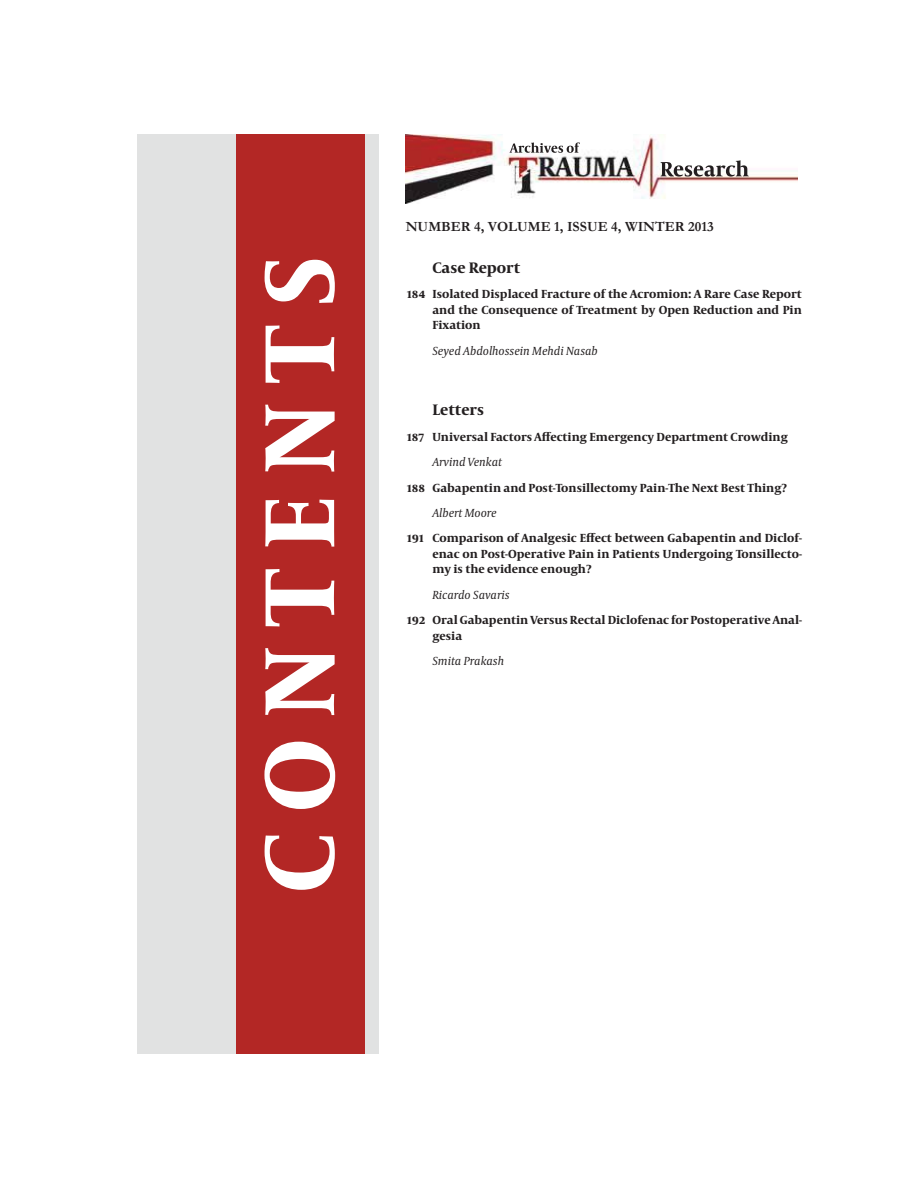
<style>
.page{position:relative;width:918px;height:1188px;background:#fff}
.page>*{position:absolute;margin:0;border:0;box-sizing:border-box;transform-origin:0 0}
.t1{font:700 101.55px "Capitolium News";letter-spacing:.2em;color:#fff}
.t2{font:700 15.45px "Capitolium News";color:#231f20}
.t3{font:700 14.1px "Garamond";color:#231f20}
.t4{font:700 12px/15.5px "Capitolium News";color:#231f20;text-align:justify}
.t5{font:italic 12px "Capitolium News";color:#231f20}
</style>
<div class="page">
<div style="left:137px;top:134px;width:242px;height:920px;background:#e1e2e2"></div>
<div style="left:236px;top:134px;width:128px;height:920px;background:#b32725"></div>
<img style="left:406px;top:134px;width:392px;height:69px">
<img style="left:661px;top:160px;width:88px;height:17px">
<img style="left:510px;top:142px;width:64px;height:11px">
<p class="t3" style="left:406px;top:218px;width:309px">NUMBER 4, VOLUME 1, ISSUE 4, WINTER 2013</p>
<h1 class="t1" style="left:255px;top:893px;width:639px;rotate:-90deg">CONTENTS</h1>
<p class="t2" style="left:432px;top:261px;width:89px">Case Report</p>
<p class="t4" style="left:432px;top:287px;width:371px;text-indent:-25px">184 Isolated Displaced Fracture of the Acromion: A Rare Case Report and the Consequence of Treatment by Open Reduction and Pin Fixation</p>
<p class="t5" style="left:432px;top:345px;width:167px">Seyed Abdolhossein Mehdi Nasab</p>
<p class="t2" style="left:432px;top:403px;width:53px">Letters</p>
<p class="t4" style="left:407px;top:430px;width:382px">187 Universal Factors Affecting Emergency Department Crowding</p>
<p class="t5" style="left:432px;top:457px;width:71px">Arvind Venkat</p>
<p class="t4" style="left:407px;top:481px;width:382px">188 Gabapentin and Post-Tonsillectomy Pain-The Next Best Thing?</p>
<p class="t5" style="left:432px;top:508px;width:66px">Albert Moore</p>
<p class="t4" style="left:432px;top:531px;width:371px;text-indent:-25px">191 Comparison of Analgesic Effect between Gabapentin and Diclof&shy;enac on Post-Operative Pain in Patients Undergoing Tonsillecto&shy;my is the evidence enough?</p>
<p class="t5" style="left:432px;top:589px;width:79px">Ricardo Savaris</p>
<p class="t4" style="left:432px;top:613px;width:371px;text-indent:-25px">192 Oral Gabapentin Versus Rectal Diclofenac for Postoperative Anal&shy;gesia</p>
<p class="t5" style="left:432px;top:656px;width:73px">Smita Prakash</p>
</div>
